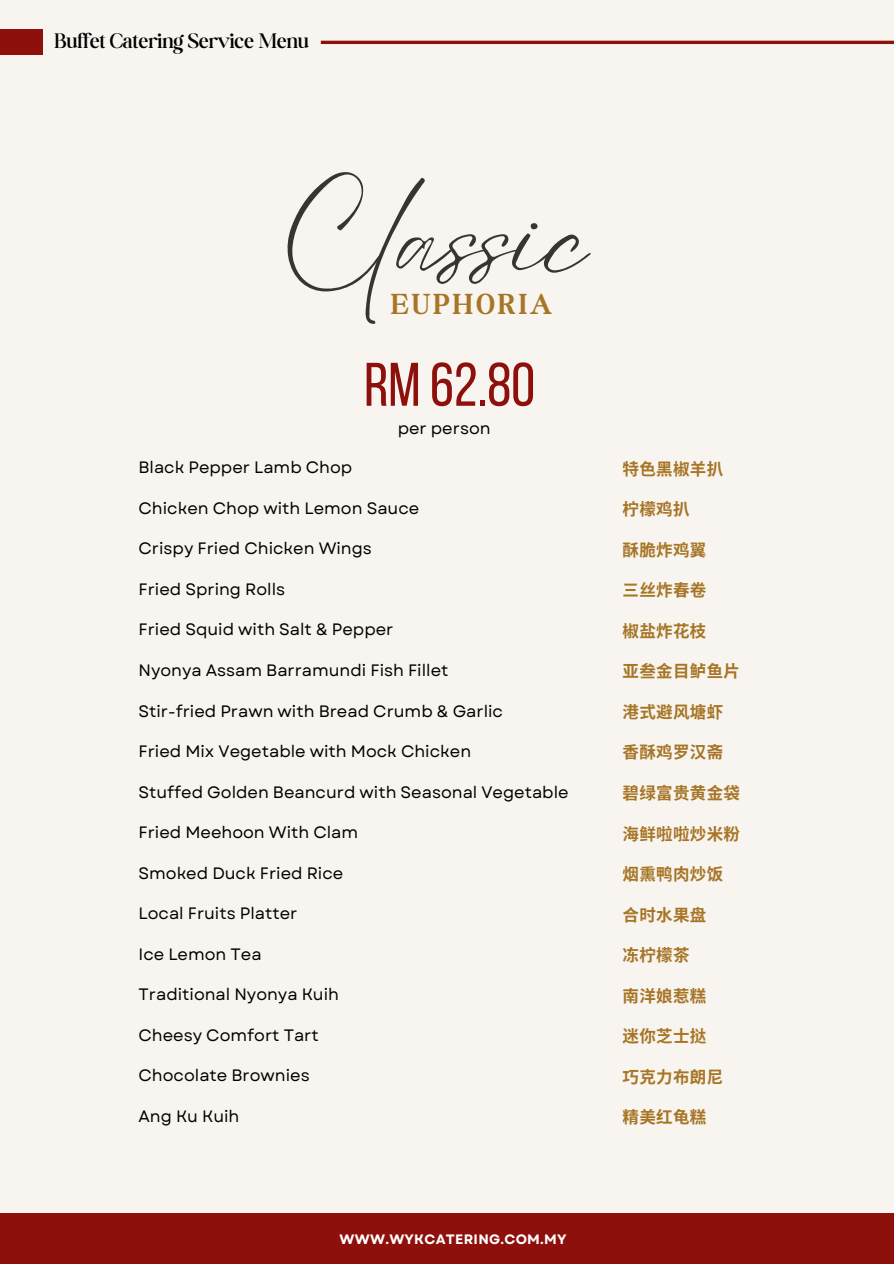
<style>
.page{position:relative;width:894px;height:1264px;background:#fff}
.page>*{position:absolute;margin:0;border:0;box-sizing:border-box;transform-origin:0 0}
.t1{font:103.5px "Eyesome Script";color:#373434}
.t2{font:61.35px "Bebas Neue";color:#8e100c}
.t3{font:700 31.05px "Boston Angel";letter-spacing:.1em;color:#a67526}
.t4{font:300 22.5px "Boston Angel";color:#000}
.t5{font:16.5px "Garet";color:#000}
.t6{font:700 16.5px "Noto Sans CJ Ksc";letter-spacing:.02em;color:#a67526}
.t7{font:700 13.65px "Garet";letter-spacing:.02em;color:#fff}
</style>
<div class="page">
<div style="left:0;top:0;width:893px;height:1263px;background:#f8f4ef"></div>
<div style="left:0;top:1213px;width:893px;height:50px;background:#8e100c"></div>
<hr style="left:321px;top:41px;width:572px;height:3px;background:#8e100c">
<div style="left:0;top:29px;width:43px;height:26px;background:#8e100c"></div>
<p class="t4" style="left:54px;top:27px;width:256px">Buffet Catering Service Menu</p>
<h4 class="t1" style="left:282px;top:172px;width:308px">Classic</h4>
<h1 class="t3" style="left:391px;top:285px;width:162px">EUPHORIA</h1>
<h2 class="t2" style="left:364px;top:360px;width:172px">RM 62.80</h2>
<h6 class="t5" style="left:397px;top:416px;width:94px">per person</h6>
<h6 class="t5" style="left:138px;top:456px;width:215px">Black Pepper Lamb Chop</h6>
<h6 class="t5" style="left:138px;top:496px;width:282px">Chicken Chop with Lemon Sauce</h6>
<h6 class="t5" style="left:138px;top:537px;width:235px">Crispy Fried Chicken Wings</h6>
<h6 class="t5" style="left:138px;top:577px;width:148px">Fried Spring Rolls</h6>
<h6 class="t5" style="left:138px;top:618px;width:256px">Fried Squid with Salt &amp; Pepper</h6>
<h6 class="t5" style="left:138px;top:658px;width:311px">Nyonya Assam Barramundi Fish Fillet</h6>
<h6 class="t5" style="left:138px;top:699px;width:366px">Stir-fried Prawn with Bread Crumb &amp; Garlic</h6>
<h6 class="t5" style="left:138px;top:739px;width:334px">Fried Mix Vegetable with Mock Chicken</h6>
<h6 class="t5" style="left:138px;top:780px;width:431px">Stuffed Golden Beancurd with Seasonal Vegetable</h6>
<h6 class="t5" style="left:138px;top:820px;width:221px">Fried Meehoon With Clam</h6>
<h6 class="t5" style="left:138px;top:861px;width:206px">Smoked Duck Fried Rice</h6>
<h6 class="t5" style="left:138px;top:901px;width:160px">Local Fruits Platter</h6>
<h6 class="t5" style="left:138px;top:942px;width:125px">Ice Lemon Tea</h6>
<h6 class="t5" style="left:138px;top:982px;width:202px">Traditional Nyonya Kuih</h6>
<h6 class="t5" style="left:138px;top:1023px;width:182px">Cheesy Comfort Tart</h6>
<h6 class="t5" style="left:138px;top:1063px;width:173px">Chocolate Brownies</h6>
<h6 class="t5" style="left:138px;top:1104px;width:102px">Ang Ku Kuih</h6>
<h3 class="t6" style="left:622px;top:455px;width:102px">特色黑椒羊扒</h3>
<h3 class="t6" style="left:622px;top:496px;width:68px">柠檬鸡扒</h3>
<h3 class="t6" style="left:622px;top:536px;width:85px">酥脆炸鸡翼</h3>
<h3 class="t6" style="left:622px;top:577px;width:85px">三丝炸春卷</h3>
<h3 class="t6" style="left:622px;top:617px;width:85px">椒盐炸花枝</h3>
<h3 class="t6" style="left:622px;top:658px;width:117px">亚叁金目鲈鱼片</h3>
<h3 class="t6" style="left:622px;top:698px;width:102px">港式避风塘虾</h3>
<h3 class="t6" style="left:622px;top:739px;width:102px">香酥鸡罗汉斋</h3>
<h3 class="t6" style="left:622px;top:779px;width:119px">碧绿富贵黄金袋</h3>
<h3 class="t6" style="left:622px;top:820px;width:119px">海鲜啦啦炒米粉</h3>
<h3 class="t6" style="left:622px;top:860px;width:102px">烟熏鸭肉炒饭</h3>
<h3 class="t6" style="left:622px;top:901px;width:85px">合时水果盘</h3>
<h3 class="t6" style="left:622px;top:941px;width:68px">冻柠檬茶</h3>
<h3 class="t6" style="left:622px;top:982px;width:85px">南洋娘惹糕</h3>
<h3 class="t6" style="left:622px;top:1022px;width:85px">迷你芝士挞</h3>
<h3 class="t6" style="left:622px;top:1063px;width:102px">巧克力布朗尼</h3>
<h3 class="t6" style="left:622px;top:1103px;width:85px">精美红龟糕</h3>
<h5 class="t7" style="left:339px;top:1228px;width:228px">WWW.WYKCATERING.COM.MY</h5>
</div>
